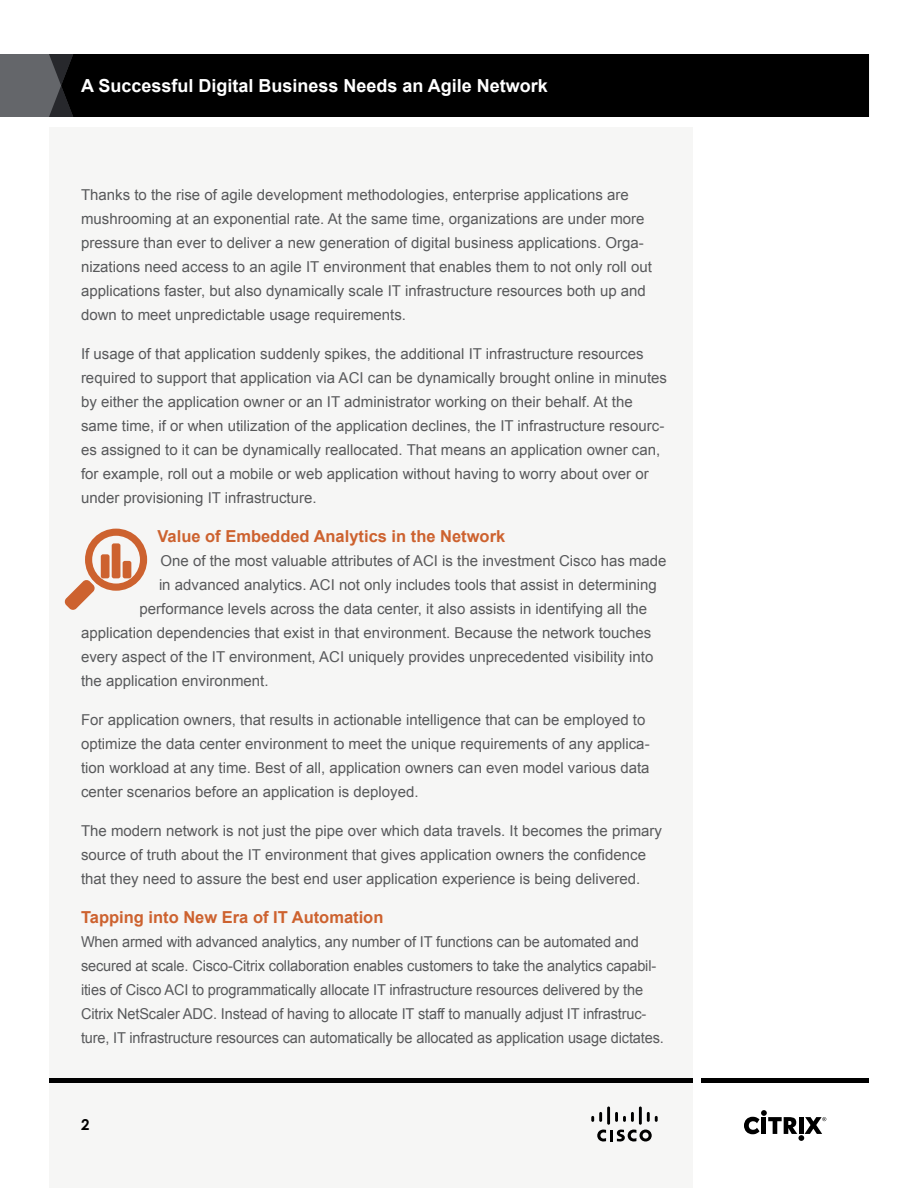
<style>
.page{position:relative;width:918px;height:1188px;background:#fff}
.page>*{position:absolute;margin:0;border:0;box-sizing:border-box;transform-origin:0 0}
.t1{font:700 18px "Arial";color:#fff}
.t2{font:700 16.5px "Arial";color:#cd622f}
.t3{font:15px/24px "Arial";color:#58595b}
.t4{font:700 15px "Century Gothic";color:#000}
</style>
<div class="page">
<div style="left:49px;top:128px;width:643px;height:1060px;background:#f6f6f5"></div>
<svg style="left:0;top:54px;width:61px;height:63px;background:#5e5f63"></svg>
<div style="left:61px;top:54px;width:808px;height:63px;background:#000"></div>
<hr style="left:49px;top:1079px;width:643px;height:4px;background:#000">
<hr style="left:701px;top:1079px;width:168px;height:4px;background:#000">
<svg style="left:64px;top:529px;width:83px;height:81px"></svg>
<svg style="left:744px;top:1110px;width:82px;height:31px"></svg>
<svg style="left:597px;top:1130px;width:55px;height:12px"></svg>
<svg style="left:591px;top:1112px;width:11px;height:10px"></svg>
<hr style="left:607px;top:1107px;width:3px;height:18px;background:#000">
<svg style="left:615px;top:1112px;width:19px;height:10px"></svg>
<hr style="left:639px;top:1107px;width:3px;height:18px;background:#000">
<svg style="left:647px;top:1112px;width:11px;height:10px"></svg>
<p class="t1" style="left:81px;top:74px;width:468px">A Successful Digital Business Needs an Agile Network</p>
<p class="t3" style="left:81px;top:183px;width:572px">Thanks to the rise of agile development methodologies, enterprise applications are mushrooming at an exponential rate. At the same time, organizations are under more pressure than ever to deliver a new generation of digital business applications. Orga&shy;nizations need access to an agile IT environment that enables them to not only roll out applications faster, but also dynamically scale IT infrastructure resources both up and down to meet unpredictable usage requirements.</p>
<p class="t3" style="left:81px;top:342px;width:588px">If usage of that application suddenly spikes, the additional IT infrastructure resources required to support that application via ACI can be dynamically brought online in minutes by either the application owner or an IT administrator working on their behalf. At the same time, if or when utilization of the application declines, the IT infrastructure resourc&shy;es assigned to it can be dynamically reallocated. That means an application owner can, for example, roll out a mobile or web application without having to worry about over or under provisioning IT infrastructure.</p>
<p class="t2" style="left:158px;top:525px;width:349px">Value of Embedded Analytics in the Network</p>
<p class="t3" style="left:160px;top:549px;width:508px">One of the most valuable attributes of ACI is the investment Cisco has made</p>
<p class="t3" style="left:159px;top:573px;width:499px">in advanced analytics. ACI not only includes tools that assist in determining</p>
<p class="t3" style="left:140px;top:597px;width:509px">performance levels across the data center, it also assists in identifying all the</p>
<p class="t3" style="left:81px;top:621px;width:572px">application dependencies that exist in that environment. Because the network touches</p>
<p class="t3" style="left:81px;top:645px;width:574px">every aspect of the IT environment, ACI uniquely provides unprecedented visibility into</p>
<p class="t3" style="left:81px;top:669px;width:189px">the application environment.</p>
<p class="t3" style="left:81px;top:708px;width:570px">For application owners, that results in actionable intelligence that can be employed to optimize the data center environment to meet the unique requirements of any applica&shy;tion workload at any time. Best of all, application owners can even model various data center scenarios before an application is deployed.</p>
<p class="t3" style="left:81px;top:819px;width:583px">The modern network is not just the pipe over which data travels. It becomes the primary source of truth about the IT environment that gives application owners the confidence that they need to assure the best end user application experience is being delivered.</p>
<p class="t2" style="left:81px;top:906px;width:304px">Tapping into New Era of IT Automation</p>
<p class="t3" style="left:81px;top:930px;width:584px">When armed with advanced analytics, any number of IT functions can be automated and secured at scale. Cisco-Citrix collaboration enables customers to take the analytics capabil&shy;ities of Cisco ACI to programmatically allocate IT infrastructure resources delivered by the Citrix NetScaler ADC. Instead of having to allocate IT staff to manually adjust IT infrastruc&shy;ture, IT infrastructure resources can automatically be allocated as application usage dictates.</p>
<p class="t4" style="left:81px;top:1115px;width:10px">2</p>
</div>
